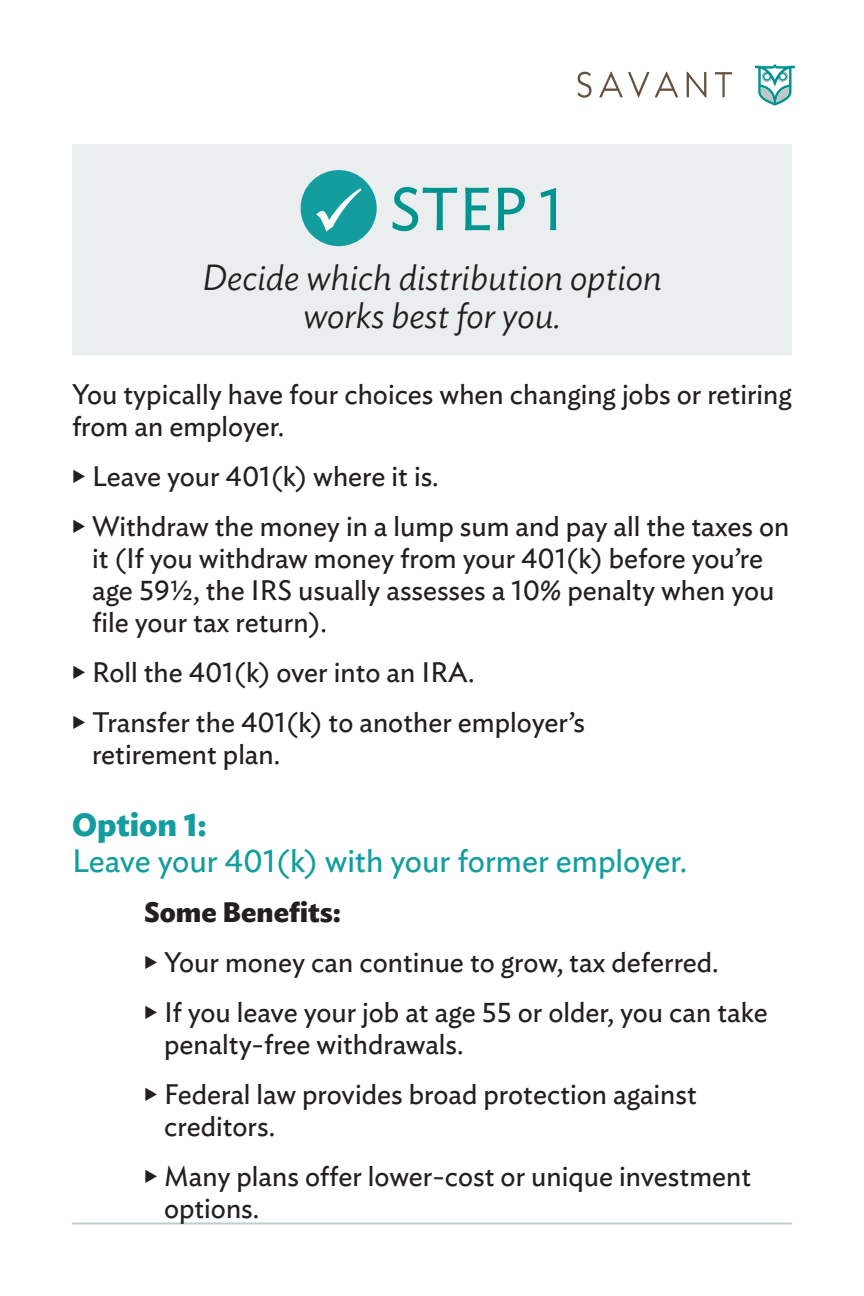
<style>
.page{position:relative;width:864px;height:1296px;background:#fff}
.page>*{position:absolute;margin:0;border:0;box-sizing:border-box;transform-origin:0 0}
.t1{font:60px "Ideal Sans";color:#009491}
.t2{font:italic 300 36px/38px "Ideal Sans";color:#231f20;text-align:center}
.t3{font:32px "Ideal Sans";color:#139d9f}
.t4{font:700 32px "Ideal Sans";color:#139d9f}
.t5{font:28px/32px "Ideal Sans";color:#231f20}
.t6{font:700 28px "Ideal Sans";color:#231f20}
.s1{color:#fff}
</style>
<div class="page">
<hr style="left:72px;top:1222px;width:720px;height:2px;background:#bdcccf">
<svg style="left:755px;top:64px;width:40px;height:42px"></svg>
<svg style="left:578px;top:72px;width:14px;height:26px"></svg>
<svg style="left:599px;top:72px;width:79px;height:26px"></svg>
<svg style="left:687px;top:72px;width:19px;height:26px"></svg>
<svg style="left:715px;top:72px;width:17px;height:25px"></svg>
<div style="left:72px;top:144px;width:720px;height:210px;background:#eaeeef"></div>
<div style="left:301px;top:170px;width:76px;height:76px;background:#139d9f;border-radius:50%"></div>
<h1 class="t1" style="left:311px;top:164px;width:254px"><span class="s1">✓</span> STEP 1</h1>
<p class="t2" style="left:202px;top:256px;width:462px">Decide which distribution option works best for you.</p>
<p class="t5" style="left:72px;top:376px;width:721px">You typically have four choices when changing jobs or retiring from an employer.</p>
<p class="t5" style="left:72px;top:458px;width:368px">◆ Leave your 401(k) where it is.</p>
<p class="t5" style="left:92px;top:508px;width:699px;text-indent:-20px">◆ Withdraw the money in a lump sum and pay all the taxes on it (If you withdraw money from your 401(k) before you’re age 59½, the IRS usually assesses a 10% penalty when you file your tax return).</p>
<p class="t5" style="left:72px;top:654px;width:404px">◆ Roll the 401(k) over into an IRA.</p>
<p class="t5" style="left:92px;top:704px;width:495px;text-indent:-20px">◆ Transfer the 401(k) to another employer’s retirement plan.</p>
<p class="t4" style="left:72px;top:799px;width:136px">Option 1:</p>
<p class="t3" style="left:72px;top:837px;width:617px">Leave your 401(k) with your former employer.</p>
<p class="t6" style="left:144px;top:890px;width:198px">Some Benefits:</p>
<p class="t5" style="left:144px;top:944px;width:576px">◆ Your money can continue to grow, tax deferred.</p>
<p class="t5" style="left:164px;top:994px;width:605px;text-indent:-20px">◆ If you leave your job at age 55 or older, you can take penalty-free withdrawals.</p>
<p class="t5" style="left:164px;top:1076px;width:534px;text-indent:-20px">◆ Federal law provides broad protection against creditors.</p>
<p class="t5" style="left:164px;top:1158px;width:589px;text-indent:-20px">◆ Many plans offer lower-cost or unique investment options.</p>
</div>
